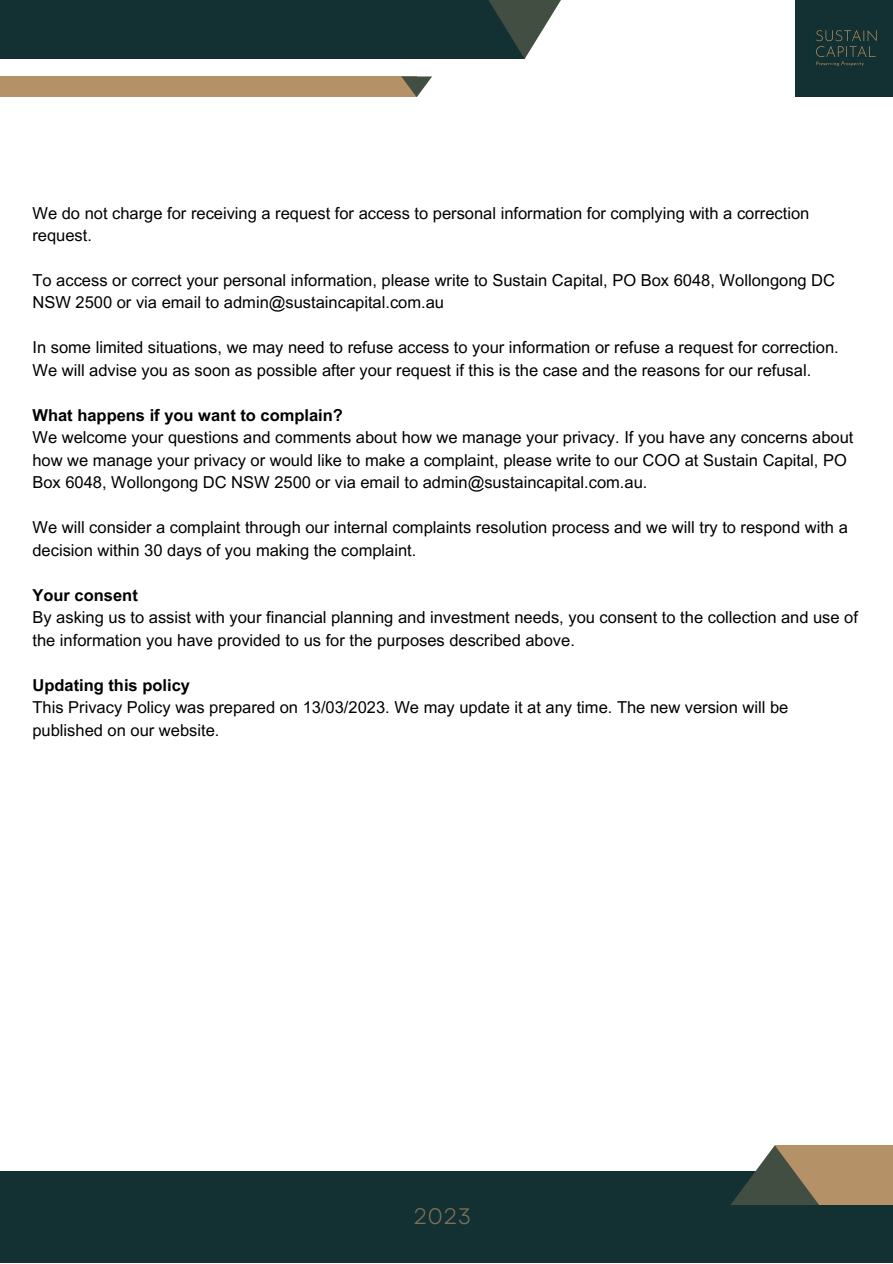
<style>
.page{position:relative;width:893px;height:1264px;background:#fff}
.page>*{position:absolute;margin:0;border:0;box-sizing:border-box;transform-origin:0 0}
.t1{font:22.35px "Garet";color:#807256}
.t2{font:16.5px/22.5px "Arial MT Pro";color:#000}
.t3{font:700 16.5px "Arial MT Pro";color:#000}
</style>
<div class="page">
<div style="left:0;top:1170px;width:892px;height:92px;background:#133133"></div>
<div style="left:0;top:0;width:524px;height:58px;background:#133133"></div>
<svg style="left:475px;top:0;width:86px;height:59px"></svg>
<div style="left:0;top:76px;width:416px;height:21px;background:#b59167"></div>
<svg style="left:401px;top:76px;width:31px;height:21px"></svg>
<div style="left:774px;top:1145px;width:118px;height:59px;background:#b59167"></div>
<svg style="left:730px;top:1145px;width:89px;height:59px"></svg>
<div style="left:795px;top:0;width:97px;height:97px;background:#133133"></div>
<p class="t2" style="left:32px;top:203px;width:778px">We do not charge for receiving a request for access to personal information for complying with a correction request.</p>
<p class="t2" style="left:32px;top:271px;width:804px">To access or correct your personal information, please write to Sustain Capital, PO Box 6048, Wollongong DC<br>NSW 2500 or via email to admin@sustaincapital.com.au</p>
<p class="t2" style="left:32px;top:338px;width:807px">In some limited situations, we may need to refuse access to your information or refuse a request for correction.<br>We will advise you as soon as possible after your request if this is the case and the reasons for our refusal.</p>
<p class="t3" style="left:32px;top:409px;width:312px">What happens if you want to complain?</p>
<p class="t2" style="left:32px;top:428px;width:822px">We welcome your questions and comments about how we manage your privacy. If you have any concerns about how we manage your privacy or would like to make a complaint, please write to our COO at Sustain Capital, PO<br>Box 6048, Wollongong DC NSW 2500 or via email to admin@sustaincapital.com.au.</p>
<p class="t2" style="left:32px;top:518px;width:816px">We will consider a complaint through our internal complaints resolution process and we will try to respond with a decision within 30 days of you making the complaint.</p>
<p class="t3" style="left:32px;top:589px;width:107px">Your consent</p>
<p class="t2" style="left:32px;top:608px;width:827px">By asking us to assist with your financial planning and investment needs, you consent to the collection and use of the information you have provided to us for the purposes described above.</p>
<p class="t3" style="left:32px;top:679px;width:159px">Updating this policy</p>
<p class="t2" style="left:32px;top:698px;width:757px">This Privacy Policy was prepared on 13/03/2023. We may update it at any time. The new version will be published on our website.</p>
<p class="t1" style="left:413px;top:1200px;width:60px">2023</p>
</div>
